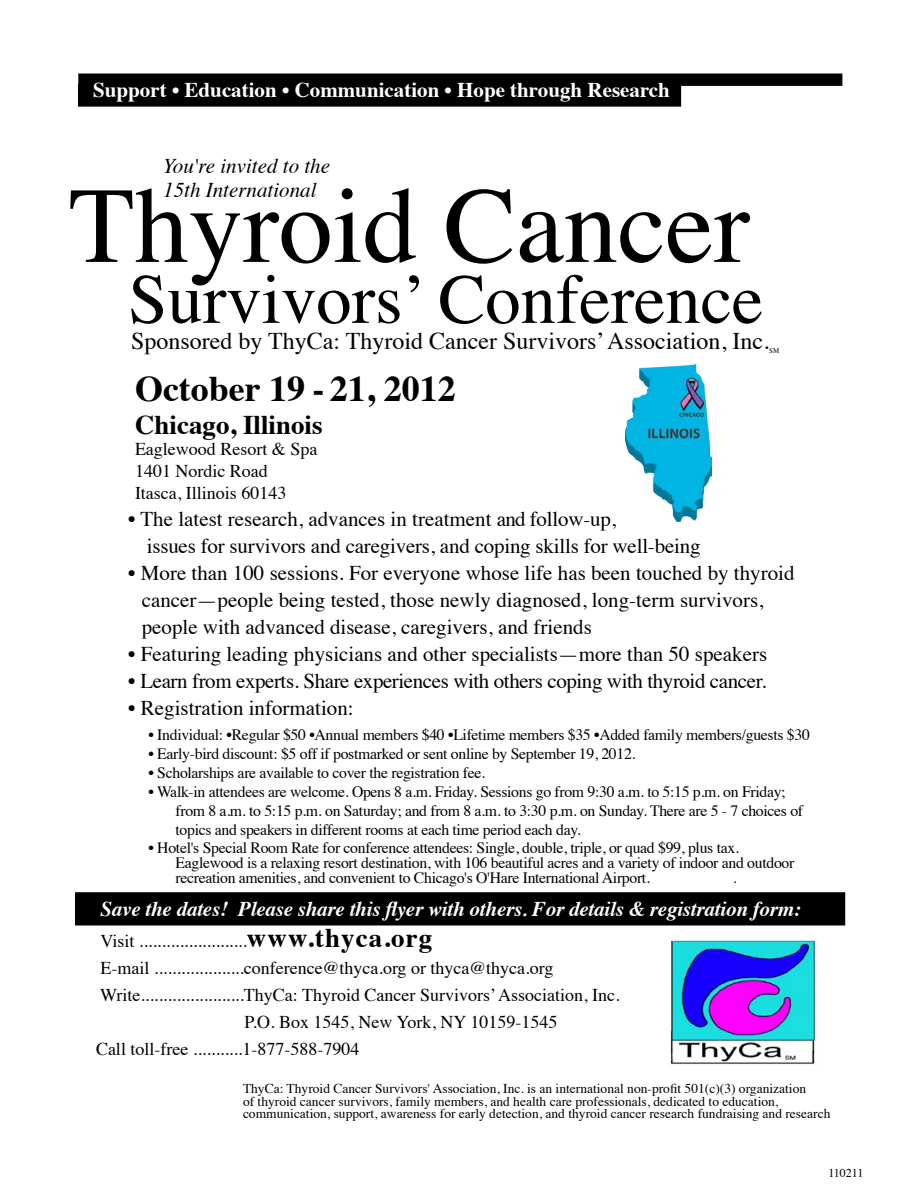
<style>
.page{position:relative;width:918px;height:1188px;background:#fff}
.page>*{position:absolute;margin:0;border:0;box-sizing:border-box;transform-origin:0 0}
.t1{font:108px "Times";color:#000}
.t2{font:70.5px "Times";color:#000}
.t3{font:700 36px "Times";color:#000}
.t4{font:700 27px "Times";color:#000}
.t5{font:24px "Times";color:#000}
.t6{font:21px/27px "Times";color:#000}
.t7{font:italic 700 21px "Times";letter-spacing:-.01em;color:#fff}
.t8{font:21px "Times";letter-spacing:-.02em;color:#000}
.t9{font:700 21px "Times";color:#fff}
.t10{font:italic 21px "Times";color:#000}
.t11{font:18px "Times";color:#000}
.t12{font:15.75px/18.9px "Times";letter-spacing:-.02em;color:#000}
.t13{font:15px "Times";color:#000}
.t14{font:13.5px/12.8px "Times";color:#000}
.t15{font:12px "Times";color:#000}
.t16{font:7.05px "Times";color:#000}
.s1{font-weight:700;font-size:27px}
</style>
<div class="page">
<div style="left:76px;top:893px;width:769px;height:32px;background:#000"></div>
<div style="left:75px;top:892px;width:770px;height:34px;border:2px solid #000"></div>
<div style="left:79px;top:85px;width:601px;height:21px;background:#000"></div>
<div style="left:78px;top:84px;width:603px;height:23px;border:2px solid #000"></div>
<div style="left:79px;top:74px;width:763px;height:11px;background:#000"></div>
<img style="left:670px;top:940px;width:146px;height:125px">
<img style="left:625px;top:365px;width:87px;height:157px">
<p class="t9" style="left:93px;top:70px;width:578px">Support • Education • Communication • Hope through Research</p>
<p class="t10" style="left:163px;top:148px;width:168px">You're invited to the</p>
<p class="t10" style="left:163px;top:172px;width:155px">15th International</p>
<p class="t1" style="left:69px;top:125px;width:682px">Thyroid Cancer</p>
<p class="t2" style="left:128px;top:233px;width:636px">Survivors’ Conference</p>
<p class="t5" style="left:131px;top:319px;width:639px">Sponsored by ThyCa: Thyroid Cancer Survivors’ Association, Inc.</p>
<p class="t16" style="left:769px;top:344px;width:12px">SM</p>
<p class="t3" style="left:135px;top:355px;width:322px">October 19 - 21, 2012</p>
<p class="t4" style="left:135px;top:399px;width:189px">Chicago, Illinois</p>
<p class="t11" style="left:135px;top:432px;width:184px">Eaglewood Resort &amp; Spa</p>
<p class="t11" style="left:135px;top:454px;width:134px">1401 Nordic Road</p>
<p class="t11" style="left:135px;top:476px;width:153px">Itasca, Illinois 60143</p>
<p class="t6" style="left:147px;top:504px;width:555px;text-indent:-19px">• The latest research, advances in treatment and follow-up,<br>issues for survivors and caregivers, and coping skills for well-being</p>
<p class="t6" style="left:142px;top:558px;width:654px;text-indent:-14px">• More than 100 sessions. For everyone whose life has been touched by thyroid cancer—people being tested, those newly diagnosed, long-term survivors, people with advanced disease, caregivers, and friends</p>
<p class="t6" style="left:128px;top:639px;width:640px">• Featuring leading physicians and other specialists—more than 50 speakers</p>
<p class="t8" style="left:128px;top:661px;width:640px">• Learn from experts. Share experiences with others coping with thyroid cancer.</p>
<p class="t6" style="left:128px;top:693px;width:227px">• Registration information:</p>
<p class="t12" style="left:148px;top:724px;width:663px">• Individual: •Regular $50 •Annual members $40 •Lifetime members $35 •Added family members/guests $30</p>
<p class="t12" style="left:148px;top:743px;width:489px">• Early-bird discount: $5 off if postmarked or sent online by September 19, 2012.</p>
<p class="t12" style="left:148px;top:762px;width:338px">• Scholarships are available to cover the registration fee.</p>
<p class="t12" style="left:176px;top:781px;width:629px;text-indent:-27px">• Walk-in attendees are welcome. Opens 8 a.m. Friday. Sessions go from 9:30 a.m. to 5:15 p.m. on Friday; from 8 a.m. to 5:15 p.m. on Saturday; and from 8 a.m. to 3:30 p.m. on Sunday. There are 5 - 7 choices of topics and speakers in different rooms at each time period each day.</p>
<p class="t12" style="left:176px;top:839px;width:620px;line-height:15px;text-indent:-27px">• Hotel's Special Room Rate for conference attendees: Single, double, triple, or quad $99, plus tax.<br>Eaglewood is a relaxing resort destination, with 106 beautiful acres and a variety of indoor and outdoor recreation amenities, and convenient to Chicago's O'Hare International Airport.</p>
<p class="t13" style="left:733px;top:864px;width:5px">.</p>
<p class="t7" style="left:100px;top:889px;width:702px">Save the dates! Please share this flyer with others. For details &amp; registration form:</p>
<p class="t11" style="left:100px;top:924px;width:333px">Visit ........................<span class="s1">www.thyca.org</span></p>
<p class="t11" style="left:100px;top:951px;width:454px">E-mail ....................conference@thyca.org or thyca@thyca.org</p>
<p class="t11" style="left:100px;top:978px;width:521px">Write.......................ThyCa: Thyroid Cancer Survivors’ Association, Inc.</p>
<p class="t11" style="left:244px;top:1005px;width:314px">P.O. Box 1545, New York, NY 10159-1545</p>
<p class="t11" style="left:96px;top:1032px;width:265px">Call toll-free ...........1-877-588-7904</p>
<p class="t14" style="left:243px;top:1081px;width:589px">ThyCa: Thyroid Cancer Survivors' Association, Inc. is an international non-profit 501(c)(3) organization<br>of thyroid cancer survivors, family members, and health care professionals, dedicated to education, communication, support, awareness for early detection, and thyroid cancer research fundraising and research</p>
<p class="t15" style="left:828px;top:1162px;width:37px">110211</p>
</div>
